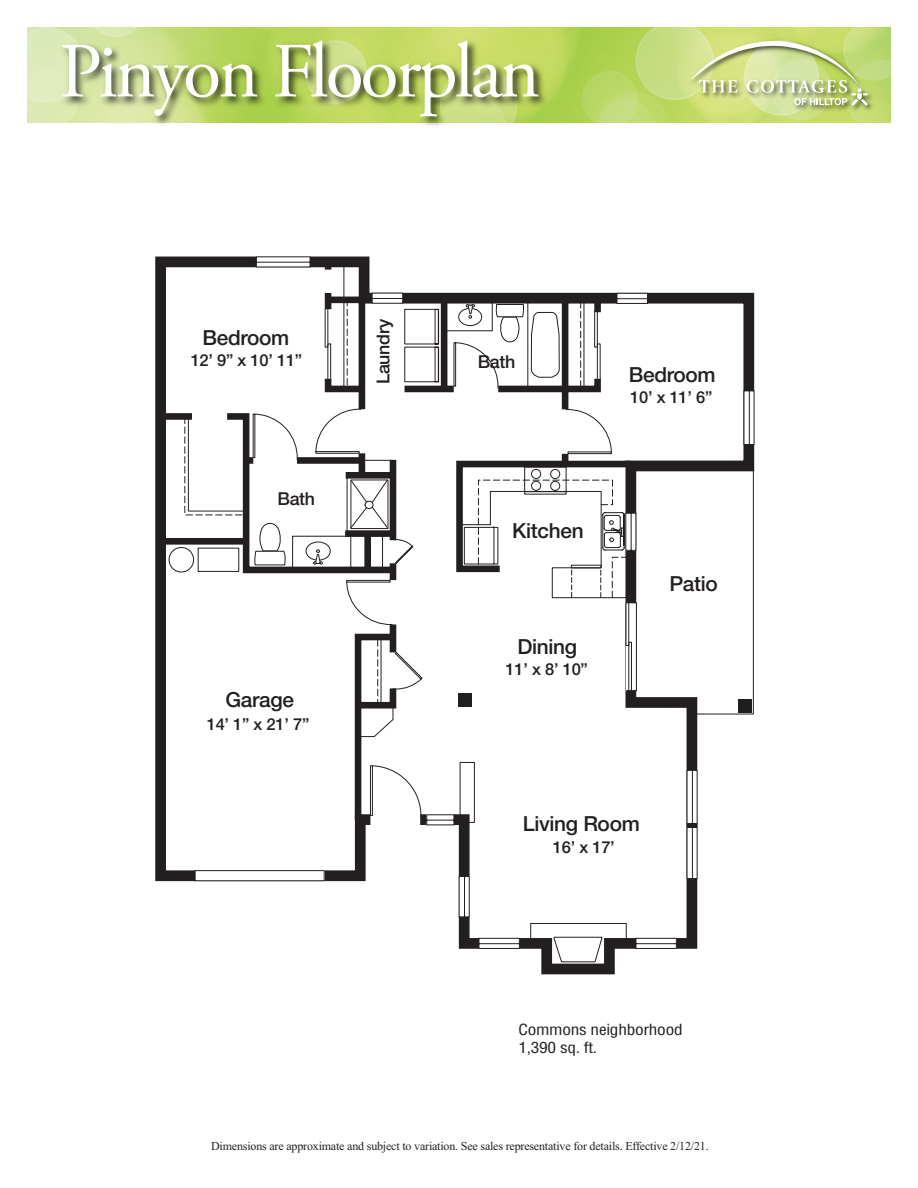
<style>
.page{position:relative;width:918px;height:1188px;background:#fff}
.page>*{position:absolute;margin:0;border:0;box-sizing:border-box;transform-origin:0 0}
.t1{font:78px "Adobe Garamond Pro";letter-spacing:-.04em;color:#fff}
.t2{font:500 20.85px "Helvetica Neue";letter-spacing:-.015em;color:#231f20}
.t3{font:500 17.85px "Helvetica Neue";letter-spacing:-.015em;color:#231f20}
.t4{font:500 16.5px "Helvetica Neue";letter-spacing:-.015em;color:#231f20}
.t5{font:condensed 15px/18px "Helvetica";letter-spacing:-.015em;color:#231f20;scale:1.15 1}
.t6{font:12px "Times New Roman";letter-spacing:-.015em;color:#231f20}
</style>
<div class="page">
<img style="left:603px;top:27px;width:288px;height:95px">
<img style="left:27px;top:27px;width:576px;height:99px">
<img style="left:674px;top:27px;width:214px;height:96px">
<svg style="left:690px;top:41px;width:178px;height:65px;background:#cbd891"></svg>
<svg style="left:155px;top:256px;width:599px;height:718px"></svg>
<div style="left:325px;top:259px;width:6px;height:11px;background:#231f20"></div>
<div style="left:159px;top:413px;width:33px;height:7px;background:#231f20"></div>
<div style="left:161px;top:538px;width:86px;height:7px;background:#231f20"></div>
<svg style="left:254px;top:256px;width:59px;height:12px"></svg>
<svg style="left:746px;top:393px;width:6px;height:50px"></svg>
<hr style="left:749px;top:389px;width:1px;height:57px;background:#231f20">
<svg style="left:686px;top:768px;width:12px;height:113px"></svg>
<hr style="left:687px;top:823px;width:10px;height:4px;background:#231f20">
<svg style="left:693px;top:468px;width:61px;height:247px"></svg>
<hr style="left:343px;top:264px;width:1px;height:122px;background:#231f20">
<svg style="left:168px;top:292px;width:511px;height:671px"></svg>
<h1 class="t1" style="left:59px;top:24px;width:482px">Pinyon Floorplan</h1>
<h2 class="t2" style="left:203px;top:330px;width:88px">Bedroom</h2>
<h3 class="t4" style="left:191px;top:354px;width:113px">12’ 9” x 10’ 11”</h3>
<h3 class="t3" style="left:277px;top:492px;width:39px">Bath</h3>
<h3 class="t3" style="left:377px;top:384px;width:67px;rotate:-90deg">Laundry</h3>
<h2 class="t2" style="left:226px;top:692px;width:70px">Garage</h2>
<h3 class="t4" style="left:207px;top:718px;width:104px">14’ 1” x 21’ 7”</h3>
<h3 class="t3" style="left:478px;top:355px;width:39px">Bath</h3>
<h2 class="t2" style="left:629px;top:367px;width:88px">Bedroom</h2>
<h3 class="t4" style="left:630px;top:391px;width:84px">10’ x 11’ 6”</h3>
<h2 class="t2" style="left:512px;top:523px;width:73px">Kitchen</h2>
<h2 class="t2" style="left:518px;top:639px;width:61px">Dining</h2>
<h3 class="t4" style="left:506px;top:663px;width:84px">11’ x 8’ 10”</h3>
<h2 class="t2" style="left:669px;top:576px;width:50px">Patio</h2>
<h2 class="t2" style="left:523px;top:816px;width:119px">Living Room</h2>
<h3 class="t4" style="left:553px;top:841px;width:63px">16’ x 17’</h3>
<p class="t5" style="left:518px;top:1022px;width:144px">Commons neighborhood<br>1,390 sq. ft.</p>
<p class="t6" style="left:211px;top:1139px;width:499px">Dimensions are approximate and subject to variation. See sales representative for details. Effective 2/12/21.</p>
</div>
